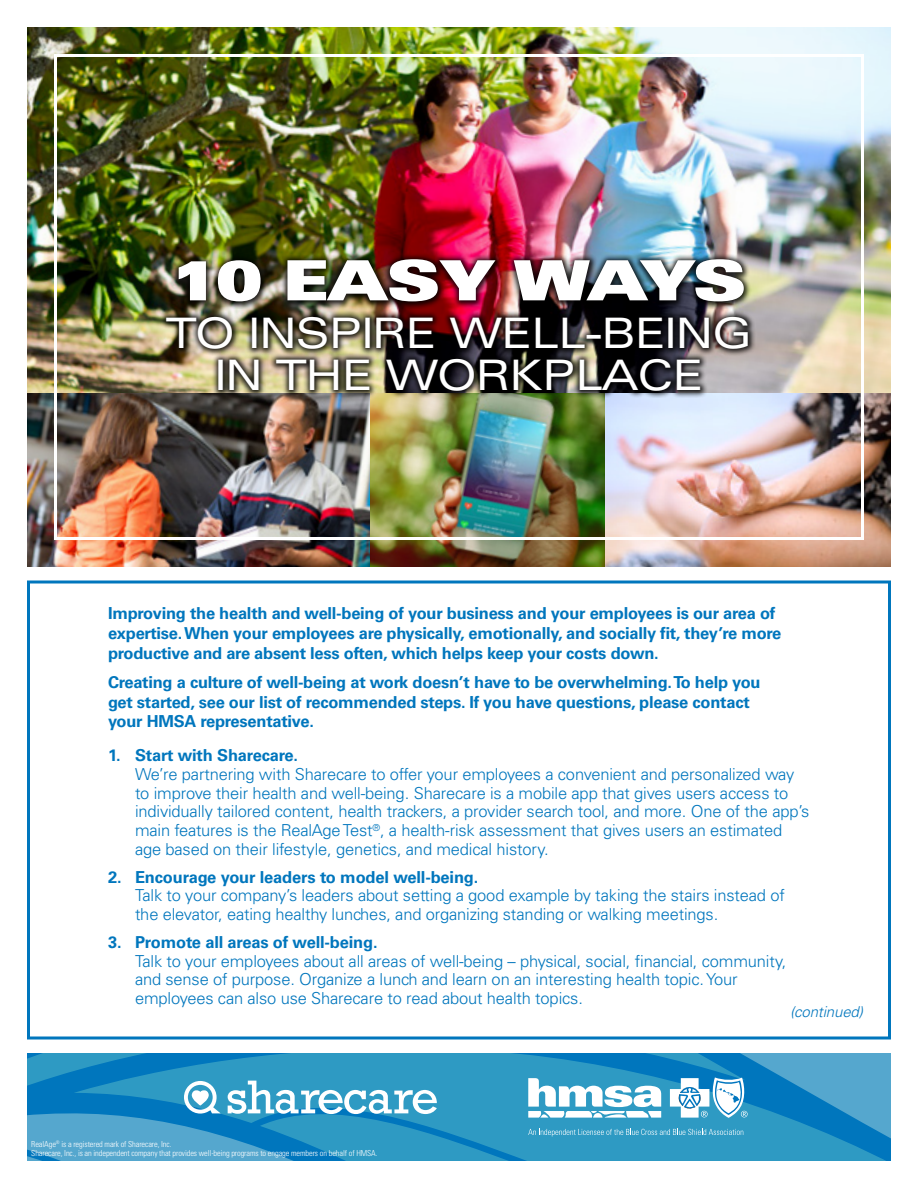
<style>
.page{position:relative;width:918px;height:1188px;background:#fff}
.page>*{position:absolute;margin:0;border:0;box-sizing:border-box;transform-origin:0 0}
.t1{font:55.5px "Univers LT Std X Black Ex";letter-spacing:-.03em;color:#fff}
.t2{font:expanded 42px/42px "Univers LT Std";letter-spacing:-.03em;color:#fff;text-align:center}
.Text_for_numbered_li{font:300 16.5px/18.8px "Univers LT Std";letter-spacing:-.01em;color:#0076bd}
.t3{font:700 16.5px/19.8px "Univers LT Std";letter-spacing:-.015em;color:#0076bd}
.Body_Text{font:italic 300 15px "Univers LT Std";letter-spacing:-.01em;color:#0076bd}
.Footnotes{font:300 condensed 8.25px "Univers LT Std";letter-spacing:-.01em;color:#fff}
</style>
<div class="page">
<img style="left:27px;top:27px;width:864px;height:540px">
<div style="left:54px;top:54px;width:810px;height:486px;border:3px solid #fff"></div>
<div style="left:27px;top:580px;width:864px;height:460px;border:3px solid #0076bd"></div>
<div style="left:159px;top:309px;width:597px;height:89px;background:#000;opacity:.86"></div>
<div style="left:171px;top:252px;width:580px;height:57px;background:#000;opacity:.86"></div>
<svg style="left:27px;top:1053px;width:864px;height:108px;background:#3c9cc8"></svg>
<p class="t1" style="left:171px;top:248px;width:578px">10 EASY WAYS</p>
<p class="t2" style="left:166px;top:312px;width:588px">TO INSPIRE WELL-BEING<br>IN THE WORKPLACE</p>
<p class="t3" style="left:108px;top:604px;width:675px">Improving the health and well-being of your business and your employees is our area of expertise. When your employees are physically, emotionally, and socially fit, they’re more productive and are absent less often, which helps keep your costs down.</p>
<p class="t3" style="left:108px;top:672px;width:654px">Creating a culture of well-being at work doesn’t have to be overwhelming. To help you get started, see our list of recommended steps. If you have questions, please contact your HMSA representative.</p>
<p class="t3" style="left:108px;top:746px;width:192px">1. Start with Sharecare.</p>
<p class="Text_for_numbered_li" style="left:135px;top:765px;width:676px">We’re partnering with Sharecare to offer your employees a convenient and personalized way to improve their health and well-being. Sharecare is a mobile app that gives users access to individually tailored content, health trackers, a provider search tool, and more. One of the app’s main features is the RealAge Test<sup>®</sup>, a health-risk assessment that gives users an estimated age based on their lifestyle, genetics, and medical history.</p>
<p class="t3" style="left:108px;top:867px;width:372px">2. Encourage your leaders to model well-being.</p>
<p class="Text_for_numbered_li" style="left:135px;top:886px;width:651px">Talk to your company’s leaders about setting a good example by taking the stairs instead of the elevator, eating healthy lunches, and organizing standing or walking meetings.</p>
<p class="t3" style="left:108px;top:932px;width:271px">3. Promote all areas of well-being.</p>
<p class="Text_for_numbered_li" style="left:135px;top:951px;width:653px">Talk to your employees about all areas of well-being – physical, social, financial, community, and sense of purpose. Organize a lunch and learn on an interesting health topic. Your employees can also use Sharecare to read about health topics.</p>
<p class="Body_Text" style="left:790px;top:1002px;width:74px">(continued)</p>
<p class="Footnotes" style="left:31px;top:1139px;width:142px">RealAge<sup>®</sup> is a registered mark of Sharecare, Inc.</p>
<p class="Footnotes" style="left:31px;top:1148px;width:348px">Sharecare, Inc., is an independent company that provides well-being programs to engage members on behalf of HMSA.</p>
</div>
